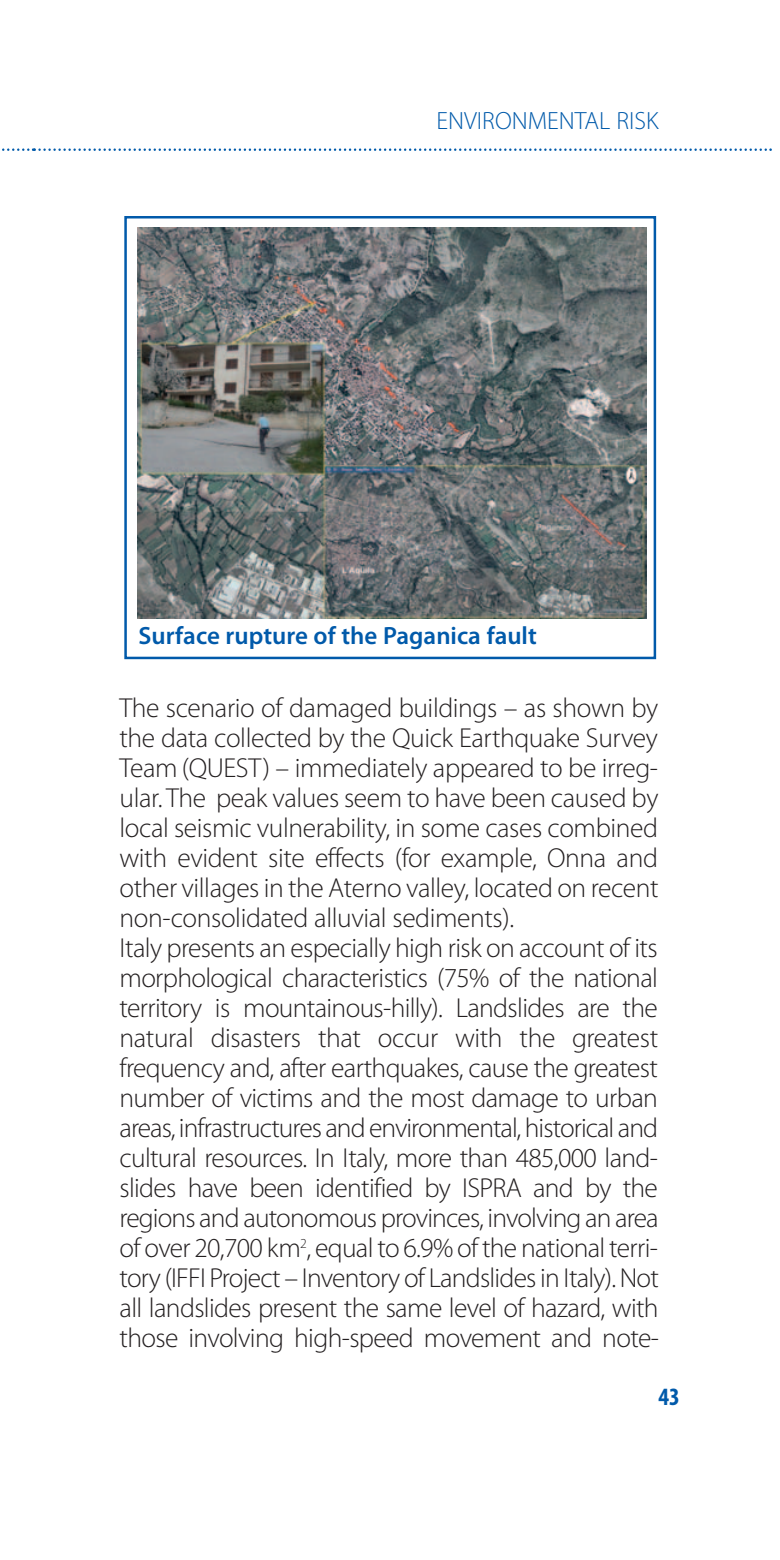
<style>
.page{position:relative;width:780px;height:1560px;background:#fff}
.page>*{position:absolute;margin:0;border:0;box-sizing:border-box;transform-origin:0 0}
.t1{font:300 27.5px/30px "Myriad Pro";letter-spacing:-.025em;color:#231f20}
.t2{font:600 25px "Myriad Pro";color:#015aaa}
.t3{font:300 25px "Myriad Pro";color:#015aaa}
.t4{font:700 condensed 25px "Myriad Pro";color:#015aaa}
</style>
<div class="page">
<img style="left:137px;top:227px;width:509px;height:391px">
<div style="left:124px;top:216px;width:532px;height:443px;border:2px solid #015aaa"></div>
<svg style="left:2px;top:148px;width:769px;height:3px"></svg>
<p class="t3" style="left:436px;top:111px;width:223px">ENVIRONMENTAL RISK</p>
<p class="t2" style="left:138px;top:625px;width:400px">Surface rupture of the Paganica fault</p>
<p class="t1" style="left:119px;top:694px;width:541px">The scenario of damaged buildings – as shown by the data collected by the Quick Earthquake Survey Team (QUEST) – immediately appeared to be irreg&shy;ular. The peak values seem to have been caused by local seismic vulnerability, in some cases combined with evident site effects (for example, Onna and other villages in the Aterno valley, located on recent non-consolidated alluvial sediments).<br>Italy presents an especially high risk on account of its morphological characteristics (75% of the national territory is mountainous-hilly). Landslides are the natural disasters that occur with the greatest frequency and, after earthquakes, cause the greatest number of victims and the most damage to urban areas, infrastructures and environmental, historical and cultural resources. In Italy, more than 485,000 land&shy;slides have been identified by ISPRA and by the regions and autonomous provinces, involving an area of over 20,700 km<sup>2</sup>, equal to 6.9% of the national terri&shy;tory (IFFI Project – Inventory of Landslides in Italy). Not all landslides present the same level of hazard, with those involving high-speed movement and note-</p>
<p class="t4" style="left:658px;top:1387px;width:23px">43</p>
</div>
